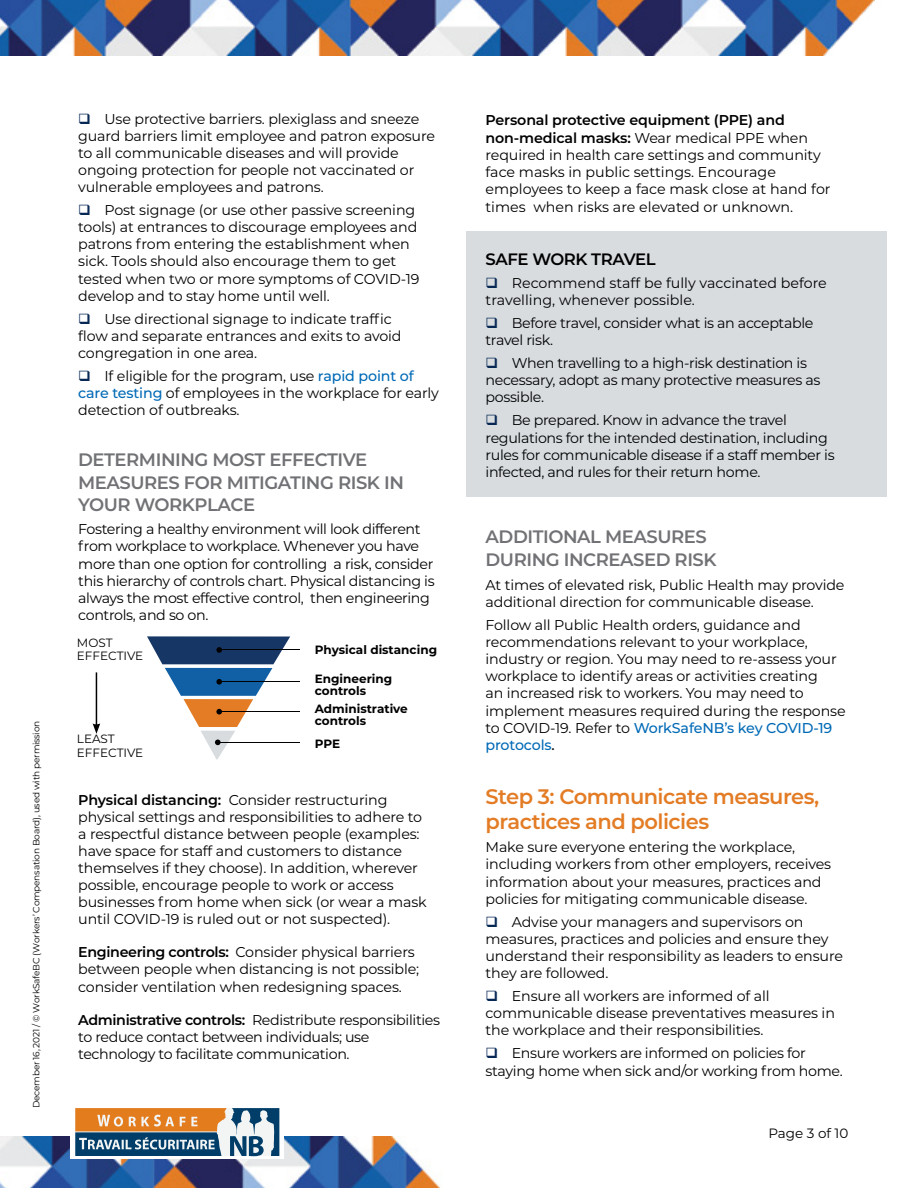
<style>
.page{position:relative;width:918px;height:1188px;background:#fff}
.page>*{position:absolute;margin:0;border:0;box-sizing:border-box;transform-origin:0 0}
.t1{font:600 21px/25.2px "Montserrat";letter-spacing:-.025em;color:#e37c25}
.t2{font:600 18px/22.5px "Montserrat";letter-spacing:-.025em;color:#717275}
.t3{font:600 16.5px "Montserrat";letter-spacing:-.025em;color:#000}
.t4{font:14.25px/17.1px "Montserrat";letter-spacing:-.01em;color:#000}
.t5{font:13.5px "Montserrat";color:#000}
.t6{font:700 12px/12px "Montserrat";color:#000}
.t7{font:12px/13.5px "Montserrat";color:#000}
.t8{font:9px "Montserrat";letter-spacing:-.025em;color:#000}
.s1{color:#072855}
.s2{font-weight:500;color:#006ab6}
.s3{font-weight:600}
.s4{font-weight:500}
</style>
<div class="page">
<img style="left:0;top:1136px;width:441px;height:52px">
<div style="left:71px;top:1106px;width:213px;height:53px;background:#fff"></div>
<svg style="left:75px;top:1108px;width:204px;height:48px"></svg>
<img style="left:0;top:0;width:875px;height:56px">
<div style="left:466px;top:232px;width:421px;height:265px;background:#d8dcdf"></div>
<hr style="left:218px;top:650px;width:82px;height:1px;background:#000">
<hr style="left:218px;top:681px;width:82px;height:1px;background:#000">
<hr style="left:218px;top:711px;width:82px;height:1px;background:#000">
<hr style="left:218px;top:742px;width:82px;height:1px;background:#000">
<svg style="left:147px;top:636px;width:143px;height:124px"></svg>
<hr style="left:96px;top:672px;width:1px;height:54px;background:#000">
<svg style="left:93px;top:723px;width:7px;height:11px"></svg>
<p class="t8" style="left:30px;top:1108px;width:389px;rotate:-90deg">December 16, 2021 / © WorkSafeBC (Workers’ Compensation Board), used with permission</p>
<p class="t4" style="left:78px;top:110px;width:358px"><span class="s1">❑</span> Use protective barriers. plexiglass and sneeze guard barriers limit employee and patron exposure to all communicable diseases and will provide ongoing protection for people not vaccinated or vulnerable employees and patrons.</p>
<p class="t4" style="left:78px;top:201px;width:343px"><span class="s1">❑</span> Post signage (or use other passive screening tools) at entrances to discourage employees and patrons from entering the establishment when sick. Tools should also encourage them to get tested when two or more symptoms of COVID-19 develop and to stay home until well.</p>
<p class="t4" style="left:78px;top:310px;width:325px"><span class="s1">❑</span> Use directional signage to indicate traffic flow and separate entrances and exits to avoid congregation in one area.</p>
<p class="t4" style="left:78px;top:367px;width:362px"><span class="s1">❑</span> If eligible for the program, use <span class="s2">rapid point of care testing</span> of employees in the workplace for early detection of outbreaks.</p>
<p class="t2" style="left:78px;top:448px;width:327px">DETERMINING MOST EFFECTIVE<br>MEASURES FOR MITIGATING RISK IN<br>YOUR WORKPLACE</p>
<p class="t4" style="left:78px;top:520px;width:358px">Fostering a healthy environment will look different from workplace to workplace. Whenever you have more than one option for controlling a risk, consider this hierarchy of controls chart. Physical distancing is always the most effective control, then engineering controls, and so on.</p>
<p class="t7" style="left:77px;top:635px;width:68px">MOST<br>EFFECTIVE</p>
<p class="t7" style="left:77px;top:732px;width:68px">LEAST<br>EFFECTIVE</p>
<p class="t6" style="left:315px;top:643px;width:124px">Physical distancing</p>
<p class="t6" style="left:315px;top:672px;width:79px">Engineering controls</p>
<p class="t6" style="left:315px;top:703px;width:95px">Administrative controls</p>
<p class="t6" style="left:315px;top:737px;width:27px">PPE</p>
<p class="t4" style="left:78px;top:791px;width:350px"><span class="s3">Physical distancing:</span> Consider restructuring physical settings and responsibilities to adhere to a respectful distance between people (examples: have space for staff and customers to distance themselves if they choose). In addition, wherever possible, encourage people to work or access businesses from home when sick (or wear a mask until COVID-19 is ruled out or not suspected).</p>
<p class="t4" style="left:78px;top:943px;width:343px"><span class="s3">Engineering controls:</span> Consider physical barriers between people when distancing is not possible; consider ventilation when redesigning spaces.</p>
<p class="t4" style="left:78px;top:1010px;width:363px"><span class="s3">Administrative controls:</span> Redistribute responsibilities to reduce contact between individuals; use technology to facilitate communication.</p>
<p class="t4" style="left:486px;top:111px;width:347px"><span class="s3">Personal protective equipment (PPE) and non-medical masks:</span> Wear medical PPE when required in health care settings and community face masks in public settings. Encourage employees to keep a face mask close at hand for times when risks are elevated or unknown.</p>
<p class="t3" style="left:486px;top:247px;width:172px">SAFE WORK TRAVEL</p>
<p class="t4" style="left:486px;top:274px;width:343px"><span class="s1">❑</span> Recommend staff be fully vaccinated before travelling, whenever possible.</p>
<p class="t4" style="left:486px;top:314px;width:329px"><span class="s1">❑</span> Before travel, consider what is an acceptable travel risk.</p>
<p class="t4" style="left:486px;top:354px;width:337px"><span class="s1">❑</span> When travelling to a high-risk destination is necessary, adopt as many protective measures as possible.</p>
<p class="t4" style="left:486px;top:411px;width:351px"><span class="s1">❑</span> Be prepared. Know in advance the travel regulations for the intended destination, including rules for communicable disease if a staff member is infected, and rules for their return home.</p>
<p class="t2" style="left:486px;top:525px;width:233px">ADDITIONAL MEASURES<br>DURING INCREASED RISK</p>
<p class="t4" style="left:486px;top:576px;width:361px">At times of elevated risk, Public Health may provide additional direction for communicable disease.</p>
<p class="t4" style="left:486px;top:616px;width:362px">Follow all Public Health orders, guidance and recommendations relevant to your workplace, industry or region. You may need to re-assess your workplace to identify areas or activities creating<br>an increased risk to workers. You may need to implement measures required during the response to COVID-19. Refer to <span class="s2">WorkSafeNB’s key COVID-19 protocols</span><span class="s4">.</span></p>
<h1 class="t1" style="left:486px;top:783px;width:335px">Step 3: Communicate measures, practices and policies</h1>
<p class="t4" style="left:486px;top:838px;width:347px">Make sure everyone entering the workplace, including workers from other employers, receives information about your measures, practices and policies for mitigating communicable disease.</p>
<p class="t4" style="left:486px;top:913px;width:359px"><span class="s1">❑</span> Advise your managers and supervisors on measures, practices and policies and ensure they understand their responsibility as leaders to ensure they are followed.</p>
<p class="t4" style="left:486px;top:987px;width:351px"><span class="s1">❑</span> Ensure all workers are informed of all communicable disease preventatives measures in the workplace and their responsibilities.</p>
<p class="t4" style="left:486px;top:1044px;width:359px"><span class="s1">❑</span> Ensure workers are informed on policies for staying home when sick and/or working from home.</p>
<p class="t5" style="left:768px;top:1124px;width:81px">Page 3 of 10</p>
</div>
